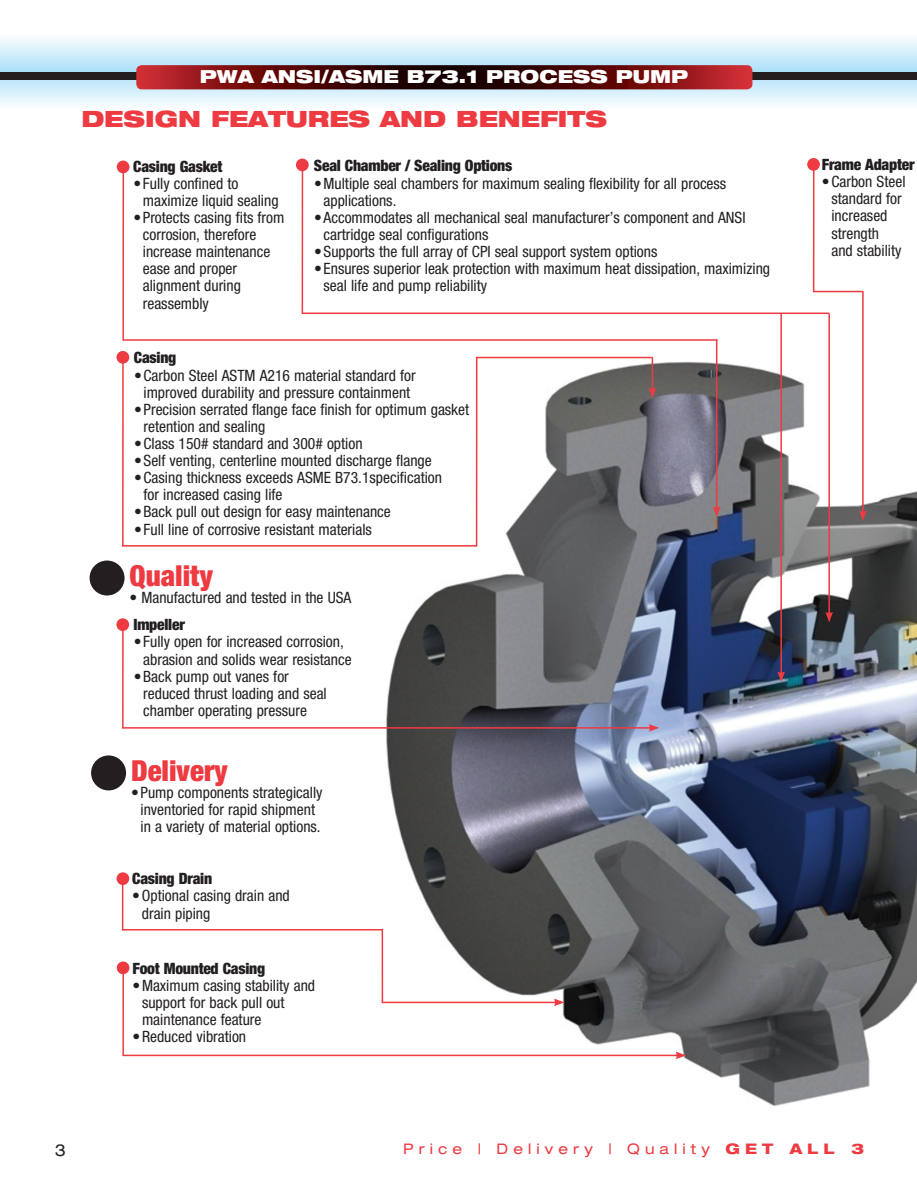
<style>
.page{position:relative;width:917px;height:1188px;background:#fff}
.page>*{position:absolute;margin:0;border:0;box-sizing:border-box;transform-origin:0 0}
.t1{font:900 condensed 28.95px "Helvetica Neue LT Pro";color:#ee3a41}
.t2{font:900 expanded 22.5px "Helvetica Neue LT Pro";color:#ee3a41}
.t3{font:900 expanded 18px "Helvetica Neue LT Pro";color:#fff}
.t4{font:expanded 16.5px "Helvetica Neue LT Pro";color:#231f20}
.t5{font:condensed 15.6px/17.1px "Helvetica Neue LT Pro";color:#231f20}
.t6{font:900 condensed 15.6px "Helvetica Neue LT Pro";letter-spacing:-.015em;color:#231f20}
.t7{font:expanded 14.55px "Helvetica Neue LT Pro";letter-spacing:.35em;color:#ee3a41}
.s1{font-weight:800}
</style>
<div class="page">
<img style="left:375px;top:342px;width:542px;height:765px">
<svg style="left:916px;top:39px;width:1px;height:66px"></svg>
<svg style="left:0;top:39px;width:916px;height:66px;background:#d7effa"></svg>
<hr style="left:122px;top:355px;width:2px;height:191px;background:#ee3a41">
<hr style="left:652px;top:357px;width:1px;height:33px;background:#ee3a41">
<svg style="left:648px;top:388px;width:8px;height:10px"></svg>
<hr style="left:828px;top:313px;width:2px;height:301px;background:#ee3a41">
<svg style="left:825px;top:612px;width:8px;height:10px"></svg>
<hr style="left:476px;top:357px;width:176px;height:1px;background:#ee3a41">
<hr style="left:716px;top:339px;width:1px;height:170px;background:#ee3a41">
<svg style="left:713px;top:506px;width:7px;height:11px"></svg>
<div style="left:91px;top:755px;width:35px;height:35px;background:#231f20;border-radius:50%"></div>
<hr style="left:122px;top:727px;width:529px;height:2px;background:#ee3a41">
<svg style="left:649px;top:724px;width:10px;height:8px"></svg>
<hr style="left:382px;top:929px;width:1px;height:73px;background:#ee3a41">
<div style="left:117px;top:351px;width:12px;height:13px;background:#ee3a41;border-radius:50%"></div>
<div style="left:90px;top:560px;width:35px;height:35px;background:#231f20;border-radius:50%"></div>
<div style="left:117px;top:161px;width:12px;height:12px;background:#ee3a41;border-radius:50%"></div>
<div style="left:116px;top:618px;width:13px;height:13px;background:#ee3a41;border-radius:50%"></div>
<hr style="left:122px;top:625px;width:2px;height:103px;background:#ee3a41">
<hr style="left:123px;top:1055px;width:555px;height:1px;background:#ee3a41">
<svg style="left:676px;top:1051px;width:10px;height:8px"></svg>
<div style="left:117px;top:961px;width:12px;height:13px;background:#ee3a41;border-radius:50%"></div>
<hr style="left:122px;top:966px;width:2px;height:89px;background:#ee3a41">
<hr style="left:122px;top:929px;width:261px;height:1px;background:#ee3a41">
<div style="left:117px;top:872px;width:12px;height:13px;background:#ee3a41;border-radius:50%"></div>
<hr style="left:122px;top:878px;width:1px;height:52px;background:#ee3a41">
<hr style="left:302px;top:312px;width:527px;height:2px;background:#ee3a41">
<hr style="left:813px;top:169px;width:1px;height:123px;background:#ee3a41">
<hr style="left:122px;top:166px;width:2px;height:175px;background:#ee3a41">
<hr style="left:123px;top:339px;width:594px;height:2px;background:#ee3a41">
<div style="left:296px;top:159px;width:13px;height:12px;background:#ee3a41;border-radius:50%"></div>
<hr style="left:302px;top:165px;width:1px;height:149px;background:#ee3a41">
<hr style="left:862px;top:292px;width:1px;height:221px;background:#ee3a41">
<svg style="left:859px;top:510px;width:8px;height:11px"></svg>
<hr style="left:813px;top:291px;width:50px;height:1px;background:#ee3a41">
<div style="left:0;top:72px;width:917px;height:8px;background:#231f20"></div>
<img style="left:136px;top:65px;width:616px;height:24px">
<hr style="left:382px;top:1002px;width:174px;height:1px;background:#ee3a41">
<svg style="left:554px;top:998px;width:10px;height:8px"></svg>
<hr style="left:780px;top:314px;width:2px;height:360px;background:#ee3a41">
<svg style="left:777px;top:671px;width:8px;height:11px"></svg>
<div style="left:807px;top:158px;width:13px;height:13px;background:#ee3a41;border-radius:50%"></div>
<hr style="left:122px;top:545px;width:355px;height:2px;background:#ee3a41">
<hr style="left:476px;top:357px;width:1px;height:189px;background:#ee3a41">
<p class="t3" style="left:200px;top:65px;width:490px">PWA ANSI/ASME B73.1 PROCESS PUMP</p>
<h2 class="t2" style="left:81px;top:105px;width:527px">DESIGN FEATURES AND BENEFITS</h2>
<p class="t6" style="left:133px;top:156px;width:91px">Casing Gasket</p>
<p class="t5" style="left:143px;top:175px;width:137px;text-indent:-10px">•Fully confined to maximize liquid sealing</p>
<p class="t5" style="left:143px;top:209px;width:143px;text-indent:-10px">•Protects casing fits from corrosion, therefore increase maintenance ease and proper alignment during reassembly</p>
<p class="t6" style="left:314px;top:156px;width:200px">Seal Chamber / Sealing Options</p>
<p class="t5" style="left:323px;top:174px;width:404px;text-indent:-10px">•Multiple seal chambers for maximum sealing flexibility for all process applications.</p>
<p class="t5" style="left:323px;top:209px;width:423px;text-indent:-10px">•Accommodates all mechanical seal manufacturer’s component and ANSI cartridge seal configurations</p>
<p class="t5" style="left:314px;top:243px;width:345px">•Supports the full array of CPI seal support system options</p>
<p class="t5" style="left:323px;top:260px;width:448px;text-indent:-10px">•Ensures superior leak protection with maximum heat dissipation, maximizing seal life and pump reliability</p>
<p class="t6" style="left:134px;top:348px;width:44px">Casing</p>
<p class="t5" style="left:134px;top:366px;width:283px;text-align:center">•Carbon Steel ASTM A216 material standard for improved durability and pressure containment</p>
<p class="t5" style="left:144px;top:401px;width:327px;text-indent:-10px">•Precision serrated flange face finish for optimum gasket retention and sealing</p>
<p class="t5" style="left:134px;top:435px;width:230px">•Class 150# standard and 300# option</p>
<p class="t5" style="left:134px;top:452px;width:299px">•Self venting, centerline mounted discharge flange</p>
<p class="t5" style="left:143px;top:469px;width:300px;text-indent:-10px">•Casing thickness exceeds ASME B73.1specification for increased casing life</p>
<p class="t5" style="left:134px;top:503px;width:258px">•Back pull out design for easy maintenance</p>
<p class="t5" style="left:134px;top:520px;width:239px">•Full line of corrosive resistant materials</p>
<h1 class="t1" style="left:130px;top:558px;width:85px">Quality</h1>
<p class="t5" style="left:130px;top:589px;width:223px">• Manufactured and tested in the USA</p>
<p class="t6" style="left:134px;top:615px;width:53px">Impeller</p>
<p class="t5" style="left:143px;top:633px;width:210px;text-indent:-10px">•Fully open for increased corrosion, abrasion and solids wear resistance</p>
<p class="t5" style="left:143px;top:667px;width:185px;text-indent:-10px">•Back pump out vanes for reduced thrust loading and seal chamber operating pressure</p>
<h1 class="t1" style="left:131px;top:753px;width:98px">Delivery</h1>
<p class="t5" style="left:131px;top:784px;width:193px;text-align:center">•Pump components strategically inventoried for rapid shipment<br>in a variety of material options.</p>
<p class="t6" style="left:132px;top:869px;width:81px">Casing Drain</p>
<p class="t5" style="left:142px;top:887px;width:149px;text-indent:-10px">•Optional casing drain and drain piping</p>
<p class="t6" style="left:132px;top:958px;width:134px">Foot Mounted Casing</p>
<p class="t5" style="left:142px;top:976px;width:175px;text-indent:-10px">•Maximum casing stability and support for back pull out maintenance feature</p>
<p class="t5" style="left:133px;top:1028px;width:115px">•Reduced vibration</p>
<p class="t6" style="left:822px;top:155px;width:94px">Frame Adapter</p>
<p class="t5" style="left:831px;top:173px;width:76px;text-indent:-10px">•Carbon Steel standard for increased strength<br>and stability</p>
<p class="t4" style="left:55px;top:1140px;width:13px">3</p>
<p class="t7" style="left:403px;top:1141px;width:462px">Price | Delivery | Quality <span class="s1">GET ALL 3</span></p>
</div>
